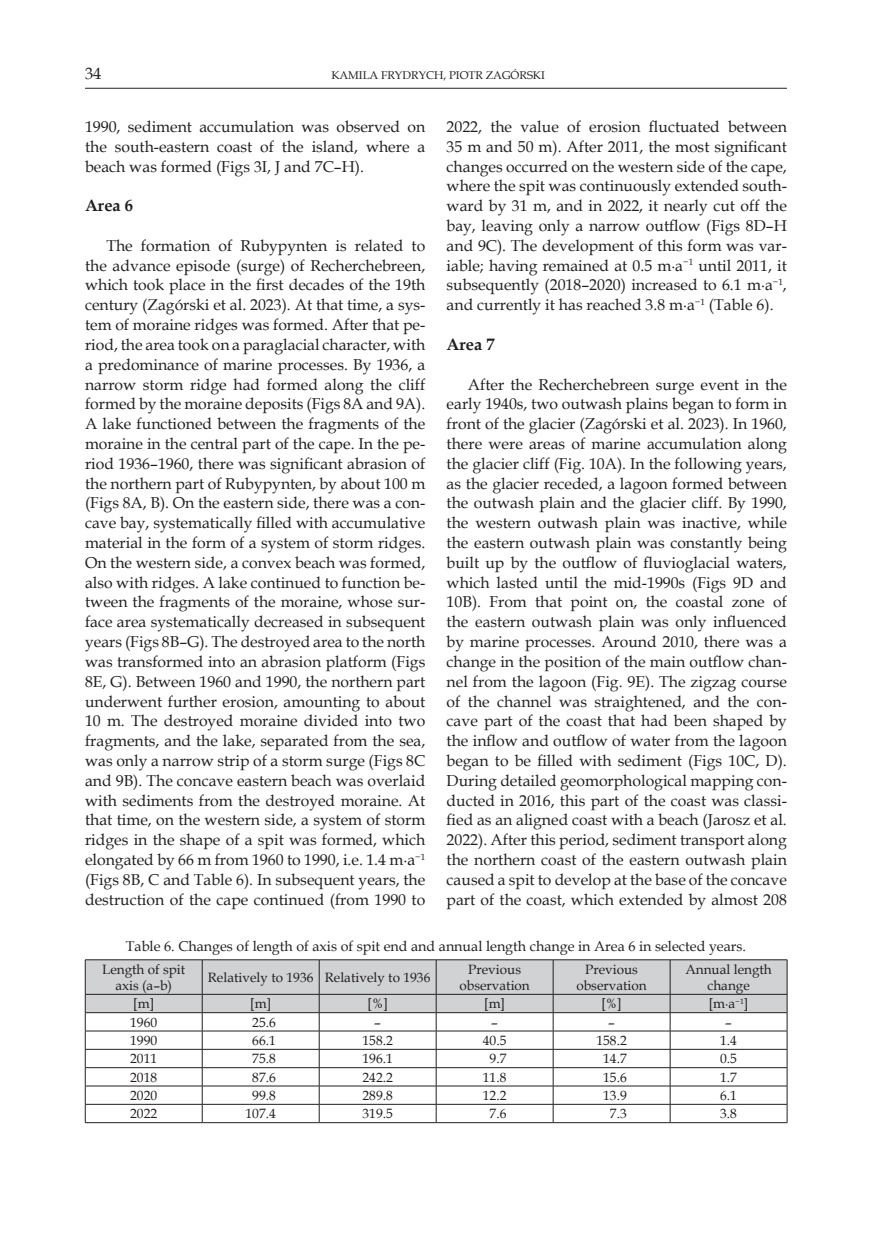
<style>
.page{position:relative;width:872px;height:1234px;background:#fff}
.page>*{position:absolute;margin:0;border:0;box-sizing:border-box;transform-origin:0 0}
.Podtytuł_2{font:700 16.5px "Book Antiqua";color:#231f20}
.t1{font:16.5px "Book Antiqua";color:#231f20}
.t2{font:15.75px/19.8px "Book Antiqua";color:#231f20;text-align:justify}
.Podpis_tabeli{font:14.25px "Book Antiqua";color:#231f20}
.Tabela{font:13.5px/16.2px "Book Antiqua";color:#231f20;text-align:center}
.t3{font:11.25px "Book Antiqua";color:#231f20}
.s1{color:#fff}
</style>
<div class="page">
<hr style="left:85px;top:88px;width:702px;height:1px;background:#231f20">
<hr style="left:85px;top:1122px;width:117px;height:1px;background:#231f20">
<hr style="left:202px;top:1122px;width:117px;height:1px;background:#231f20">
<hr style="left:319px;top:1122px;width:117px;height:1px;background:#231f20">
<hr style="left:436px;top:1122px;width:117px;height:1px;background:#231f20">
<hr style="left:553px;top:1122px;width:117px;height:1px;background:#231f20">
<hr style="left:670px;top:1122px;width:117px;height:1px;background:#231f20">
<svg style="left:85px;top:959px;width:703px;height:163px"></svg>
<hr style="left:85px;top:1012px;width:117px;height:1px;background:#231f20">
<hr style="left:202px;top:1012px;width:117px;height:1px;background:#231f20">
<hr style="left:319px;top:1012px;width:117px;height:1px;background:#231f20">
<hr style="left:436px;top:1012px;width:117px;height:1px;background:#231f20">
<hr style="left:553px;top:1012px;width:117px;height:1px;background:#231f20">
<hr style="left:670px;top:1012px;width:117px;height:1px;background:#231f20">
<p class="t1" style="left:85px;top:62px;width:18px">34</p>
<p class="t3" style="left:331px;top:68px;width:17px">Kamila</p>
<p class="t3" style="left:381px;top:68px;width:83px">Frydrych, Piotr</p>
<p class="t3" style="left:486px;top:68px;width:41px">Zagórski</p>
<p class="t2" style="left:85px;top:116px;width:342px">1990, sediment accumulation was observed on the south-eastern coast of the island, where a beach was formed (Figs 3I, J and 7C–H).</p>
<p class="Podtytuł_2" style="left:85px;top:194px;width:50px">Area 6</p>
<p class="t2" style="left:85px;top:235px;width:342px;text-indent:21px">The formation of Rubypynten is related to the advance episode (surge) of Recherchebreen, which took place in the first decades of the 19th century (Zagórski et al. 2023). At that time, a sys&shy;tem of moraine ridges was formed. After that pe&shy;riod, the area took on a paraglacial character, with a predominance of marine processes. By 1936, a narrow storm ridge had formed along the cliff formed by the moraine deposits (Figs 8A and 9A).<br>A lake functioned between the fragments of the moraine in the central part of the cape. In the pe&shy;riod 1936–1960, there was significant abrasion of the northern part of Rubypynten, by about 100 m (Figs 8A, B). On the eastern side, there was a con&shy;cave bay, systematically filled with accumulative material in the form of a system of storm ridges.<br>On the western side, a convex beach was formed, also with ridges. A lake continued to function be&shy;tween the fragments of the moraine, whose sur&shy;face area systematically decreased in subsequent years (Figs 8B–G). The destroyed area to the north was transformed into an abrasion platform (Figs 8E, G). Between 1960 and 1990, the northern part underwent further erosion, amounting to about 10 m. The destroyed moraine divided into two fragments, and the lake, separated from the sea, was only a narrow strip of a storm surge (Figs 8C and 9B). The concave eastern beach was overlaid with sediments from the destroyed moraine. At that time, on the western side, a system of storm ridges in the shape of a spit was formed, which elongated by 66 m from 1960 to 1990, i.e. 1.4 m∙a<sup>−1 </sup>(Figs 8B, C and Table 6). In subsequent years, the destruction of the cape continued (from 1990 to</p>
<p class="t2" style="left:446px;top:116px;width:342px">2022, the value of erosion fluctuated between 35 m and 50 m). After 2011, the most significant changes occurred on the western side of the cape, where the spit was continuously extended south&shy;ward by 31 m, and in 2022, it nearly cut off the bay, leaving only a narrow outflow (Figs 8D–H and 9C). The development of this form was var&shy;iable; having remained at 0.5 m∙a<sup>−1</sup> until 2011, it subsequently (2018–2020) increased to 6.1 m∙a<sup>−1</sup>, and currently it has reached 3.8 m∙a<sup>−1</sup> (Table 6).</p>
<p class="Podtytuł_2" style="left:446px;top:333px;width:50px">Area 7</p>
<p class="t2" style="left:446px;top:374px;width:342px;text-indent:21px">After the Recherchebreen surge event in the early 1940s, two outwash plains began to form in front of the glacier (Zagórski et al. 2023). In 1960, there were areas of marine accumulation along the glacier cliff (Fig. 10A). In the following years, as the glacier receded, a lagoon formed between the outwash plain and the glacier cliff. By 1990, the western outwash plain was inactive, while the eastern outwash plain was constantly being built up by the outflow of fluvioglacial waters, which lasted until the mid-1990s (Figs 9D and 10B). From that point on, the coastal zone of the eastern outwash plain was only influenced by marine processes. Around 2010, there was a change in the position of the main outflow chan&shy;nel from the lagoon (Fig. 9E). The zigzag course of the channel was straightened, and the con&shy;cave part of the coast that had been shaped by the inflow and outflow of water from the lagoon began to be filled with sediment (Figs 10C, D).<br>During detailed geomorphological mapping con&shy;ducted in 2016, this part of the coast was classi&shy;fied as an aligned coast with a beach (Jarosz et al.<br>2022). After this period, sediment transport along the northern coast of the eastern outwash plain caused a spit to develop at the base of the concave part of the coast, which extended by almost 208</p>
<p class="Podpis_tabeli" style="left:126px;top:936px;width:622px">Table 6. Changes of length of axis of spit end and annual length change in Area 6 in selected years.</p>
<p class="Tabela" style="left:102px;top:960px;width:85px">Length of spit axis (a–b)</p>
<p class="Tabela" style="left:208px;top:968px;width:107px">Relatively to 1936</p>
<p class="Tabela" style="left:325px;top:968px;width:107px">Relatively to 1936</p>
<p class="Tabela" style="left:459px;top:960px;width:72px">Previous observation</p>
<p class="Tabela" style="left:576px;top:960px;width:72px">Previous observation</p>
<p class="Tabela" style="left:685px;top:960px;width:88px">Annual length change</p>
<p class="Tabela" style="left:133px;top:995px;width:22px">[m]</p>
<p class="Tabela" style="left:250px;top:995px;width:22px">[m]</p>
<p class="Tabela" style="left:367px;top:995px;width:22px">[%]</p>
<p class="Tabela" style="left:484px;top:995px;width:22px">[m]</p>
<p class="Tabela" style="left:601px;top:995px;width:22px">[%]</p>
<p class="Tabela" style="left:708px;top:995px;width:41px">[m∙a<sup>−1</sup>]</p>
<p class="Tabela" style="left:130px;top:1013px;width:28px">1960</p>
<p class="Tabela" style="left:245px;top:1013px;width:32px"><span class="s1">1</span>25.6</p>
<p class="Tabela" style="left:374px;top:1013px;width:8px">–</p>
<p class="Tabela" style="left:491px;top:1013px;width:8px">–</p>
<p class="Tabela" style="left:608px;top:1013px;width:8px">–</p>
<p class="Tabela" style="left:725px;top:1013px;width:8px">–</p>
<p class="Tabela" style="left:130px;top:1031px;width:28px">1990</p>
<p class="Tabela" style="left:245px;top:1031px;width:32px"><span class="s1">1</span>66.1</p>
<p class="Tabela" style="left:362px;top:1031px;width:32px">158.2</p>
<p class="Tabela" style="left:483px;top:1031px;width:25px">40.5</p>
<p class="Tabela" style="left:596px;top:1031px;width:32px">158.2</p>
<p class="Tabela" style="left:720px;top:1031px;width:18px">1.4</p>
<p class="Tabela" style="left:130px;top:1050px;width:28px">2011</p>
<p class="Tabela" style="left:245px;top:1050px;width:32px"><span class="s1">1</span>75.8</p>
<p class="Tabela" style="left:362px;top:1050px;width:32px">196.1</p>
<p class="Tabela" style="left:483px;top:1050px;width:25px"><span class="s1">1</span>9.7</p>
<p class="Tabela" style="left:596px;top:1050px;width:32px"><span class="s1">1</span>14.7</p>
<p class="Tabela" style="left:720px;top:1050px;width:18px">0.5</p>
<p class="Tabela" style="left:130px;top:1068px;width:28px">2018</p>
<p class="Tabela" style="left:245px;top:1068px;width:32px"><span class="s1">1</span>87.6</p>
<p class="Tabela" style="left:362px;top:1068px;width:32px">242.2</p>
<p class="Tabela" style="left:483px;top:1068px;width:25px">11.8</p>
<p class="Tabela" style="left:596px;top:1068px;width:32px"><span class="s1">1</span>15.6</p>
<p class="Tabela" style="left:720px;top:1068px;width:18px">1.7</p>
<p class="Tabela" style="left:130px;top:1086px;width:28px">2020</p>
<p class="Tabela" style="left:245px;top:1086px;width:32px"><span class="s1">1</span>99.8</p>
<p class="Tabela" style="left:362px;top:1086px;width:32px">289.8</p>
<p class="Tabela" style="left:483px;top:1086px;width:25px">12.2</p>
<p class="Tabela" style="left:596px;top:1086px;width:32px"><span class="s1">1</span>13.9</p>
<p class="Tabela" style="left:720px;top:1086px;width:18px">6.1</p>
<p class="Tabela" style="left:130px;top:1105px;width:28px">2022</p>
<p class="Tabela" style="left:245px;top:1105px;width:32px">107.4</p>
<p class="Tabela" style="left:362px;top:1105px;width:32px">319.5</p>
<p class="Tabela" style="left:483px;top:1105px;width:25px"><span class="s1">1</span>7.6</p>
<p class="Tabela" style="left:596px;top:1105px;width:32px"><span class="s1">11</span>7.3</p>
<p class="Tabela" style="left:720px;top:1105px;width:18px">3.8</p>
</div>
